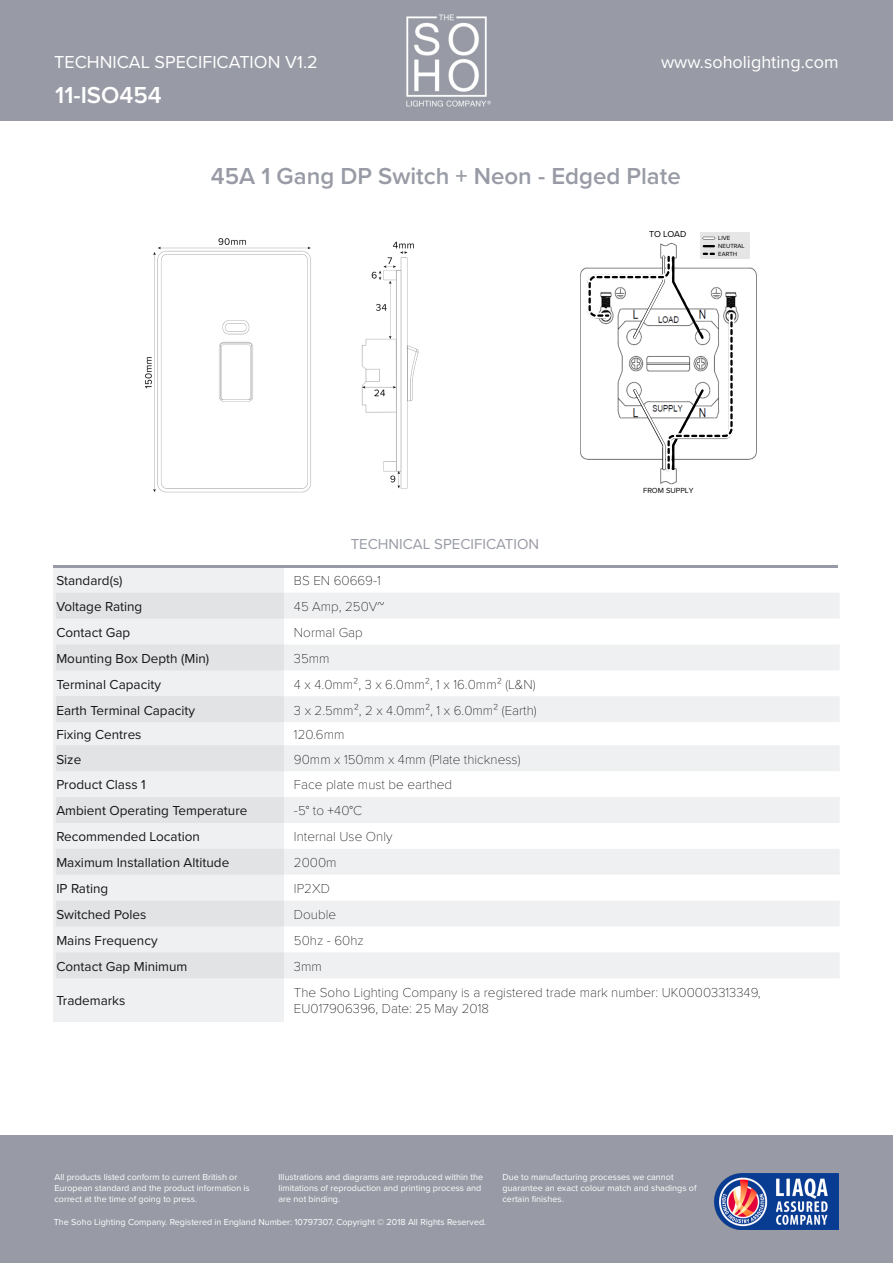
<style>
.page{position:relative;width:893px;height:1263px;background:#fff}
.page>*{position:absolute;margin:0;border:0;box-sizing:border-box;transform-origin:0 0}
.t1{font:600 24px "Proxima Nova";color:#989ba5}
.t2{font:600 24px "Proxima Nova";color:#fff}
.t3{font:18px "Proxima Nova";color:#fff}
.t4{font:15px "Proxima Nova";color:#989ba5}
.t5{font:100 13.5px/16.2px "Proxima Nova T";color:#000}
.t6{font:13.5px "Proxima Nova";color:#000}
.t7{font:9px/10.8px "Proxima Nova";color:#fff}
.t8{font:9px "Proxima Nova";letter-spacing:-.03em;color:#000}
.t9{font:7.65px "Proxima Nova";color:#000}
.t10{font:6.15px/8.4px "Proxima Nova";color:#000}
</style>
<div class="page">
<div style="left:0;top:0;width:893px;height:121px;background:#989ba5"></div>
<img style="left:406px;top:14px;width:85px;height:93px">
<div style="left:0;top:1135px;width:893px;height:128px;background:#989ba5"></div>
<img style="left:715px;top:1173px;width:124px;height:56px">
<svg style="left:284px;top:593px;width:556px;height:385px;fill:#eff0f1"></svg>
<img style="left:145px;top:238px;width:274px;height:255px">
<hr style="left:53px;top:565px;width:785px;height:3px;background:#989ba5">
<div style="left:53px;top:565px;width:231px;height:457px;background:linear-gradient(to right,#e9eaeb,#e9eaeb)"></div>
<img style="left:580px;top:242px;width:177px;height:243px">
<div style="left:700px;top:233px;width:50px;height:9px;background:#e6e6e6"></div>
<img style="left:700px;top:242px;width:50px;height:17px">
<svg style="left:702px;top:237px;width:13px;height:2px"></svg>
<svg style="left:703px;top:245px;width:12px;height:2px"></svg>
<svg style="left:587px;top:253px;width:147px;height:218px"></svg>
<p class="t3" style="left:54px;top:49px;width:265px">TECHNICAL SPECIFICATION V1.2</p>
<p class="t3" style="left:661px;top:49px;width:179px">www.soholighting.com</p>
<p class="t2" style="left:55px;top:77px;width:108px">11-ISO454</p>
<p class="t1" style="left:211px;top:158px;width:471px">45A 1 Gang DP Switch + Neon - Edged Plate</p>
<p class="t8" style="left:649px;top:227px;width:39px">TO LOAD</p>
<p class="t9" style="left:647px;top:231px;width:44px">TO COOKER</p>
<p class="t10" style="left:718px;top:233px;width:28px">LIVE<br>NEUTRAL</p>
<p class="t10" style="left:718px;top:249px;width:21px">EARTH</p>
<p class="t4" style="left:351px;top:533px;width:190px">TECHNICAL SPECIFICATION</p>
<p class="t9" style="left:643px;top:484px;width:52px">FROM SUPPLY</p>
<p class="t6" style="left:56px;top:570px;width:68px">Standard(s)</p>
<p class="t5" style="left:294px;top:572px;width:88px">BS EN 60669-1</p>
<p class="t6" style="left:56px;top:596px;width:87px">Voltage Rating</p>
<p class="t5" style="left:294px;top:597px;width:92px">45 Amp, 250V~</p>
<p class="t6" style="left:56px;top:622px;width:75px">Contact Gap</p>
<p class="t5" style="left:294px;top:623px;width:70px">Normal Gap</p>
<p class="t6" style="left:56px;top:648px;width:154px">Mounting Box Depth (Min)</p>
<p class="t5" style="left:294px;top:649px;width:37px">35mm</p>
<p class="t6" style="left:56px;top:674px;width:106px">Terminal Capacity</p>
<p class="t5" style="left:294px;top:675px;width:243px">4 x 4.0mm², 3 x 6.0mm², 1 x 16.0mm² (L&amp;N)</p>
<p class="t6" style="left:56px;top:700px;width:140px">Earth Terminal Capacity</p>
<p class="t5" style="left:294px;top:701px;width:244px">3 x 2.5mm², 2 x 4.0mm², 1 x 6.0mm² (Earth)</p>
<p class="t6" style="left:56px;top:724px;width:87px">Fixing Centres</p>
<p class="t5" style="left:294px;top:725px;width:52px">120.6mm</p>
<p class="t6" style="left:56px;top:749px;width:26px">Size</p>
<p class="t5" style="left:294px;top:750px;width:228px">90mm x 150mm x 4mm (Plate thickness)</p>
<p class="t6" style="left:56px;top:775px;width:91px">Product Class 1</p>
<p class="t5" style="left:294px;top:776px;width:160px">Face plate must be earthed</p>
<p class="t6" style="left:56px;top:801px;width:193px">Ambient Operating Temperature</p>
<p class="t5" style="left:294px;top:802px;width:70px">-5° to +40°C</p>
<p class="t6" style="left:56px;top:827px;width:145px">Recommended Location</p>
<p class="t5" style="left:294px;top:828px;width:100px">Internal Use Only</p>
<p class="t6" style="left:56px;top:852px;width:174px">Maximum Installation Altitude</p>
<p class="t5" style="left:294px;top:854px;width:44px">2000m</p>
<p class="t6" style="left:56px;top:878px;width:53px">IP Rating</p>
<p class="t5" style="left:294px;top:879px;width:37px">IP2XD</p>
<p class="t6" style="left:56px;top:904px;width:92px">Switched Poles</p>
<p class="t5" style="left:294px;top:905px;width:44px">Double</p>
<p class="t6" style="left:56px;top:930px;width:103px">Mains Frequency</p>
<p class="t5" style="left:294px;top:931px;width:71px">50hz - 60hz</p>
<p class="t6" style="left:56px;top:956px;width:133px">Contact Gap Minimum</p>
<p class="t5" style="left:294px;top:957px;width:29px">3mm</p>
<p class="t6" style="left:56px;top:990px;width:71px">Trademarks</p>
<p class="t5" style="left:294px;top:983px;width:468px">The Soho Lighting Company is a registered trade mark number: UK00003313349,<br>EU017906396, Date: 25 May 2018</p>
<p class="t7" style="left:54px;top:1171px;width:197px">All products listed conform to current British or<br>European standard and the product information is correct at the time of going to press.</p>
<p class="t7" style="left:278px;top:1171px;width:206px">Illustrations and diagrams are reproduced within the limitations of reproduction and printing process and are not binding.</p>
<p class="t7" style="left:54px;top:1216px;width:434px">The Soho Lighting Company. Registered in England Number: 10797307. Copyright © 2018 All Rights Reserved.</p>
<p class="t7" style="left:502px;top:1171px;width:196px">Due to manufacturing processes we cannot guarantee an exact colour match and shadings of certain finishes.</p>
</div>
